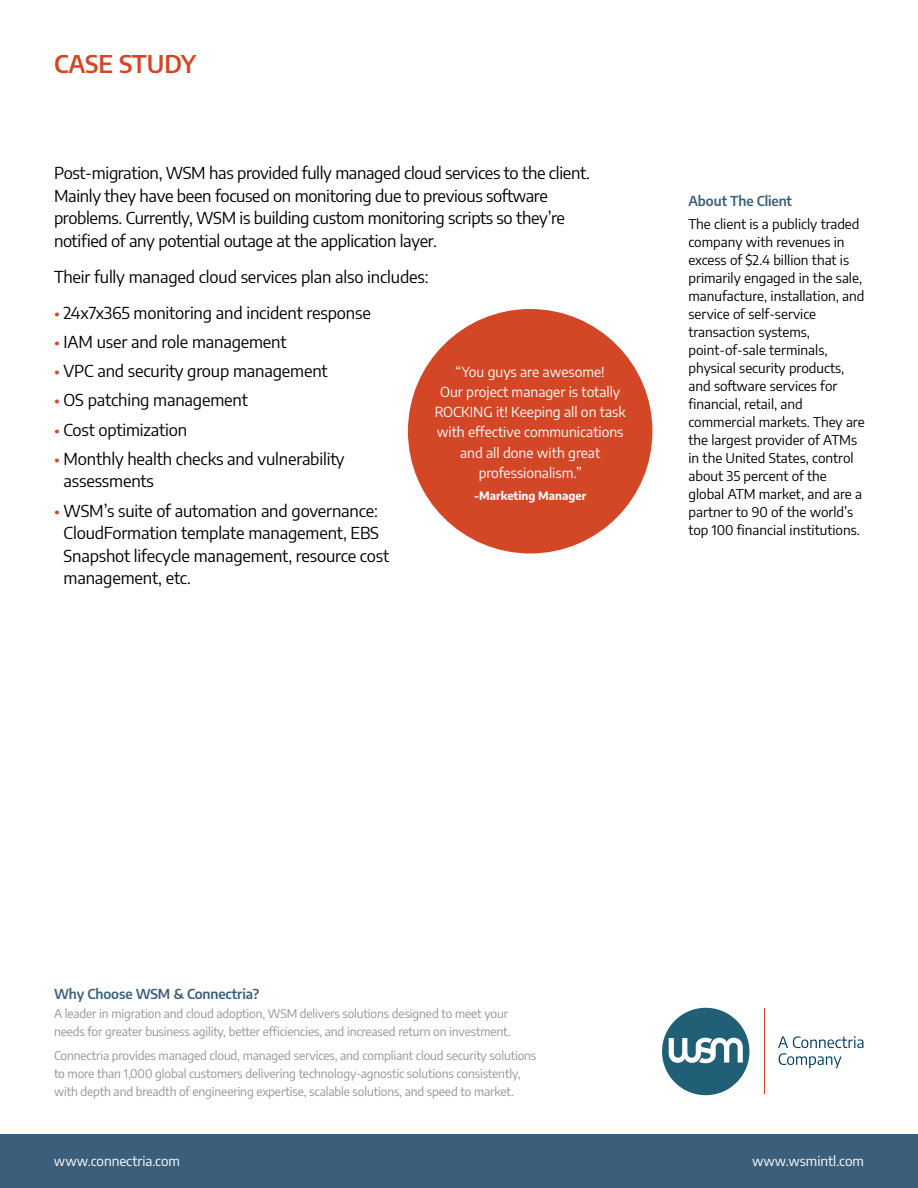
<style>
.page{position:relative;width:918px;height:1188px;background:#fff}
.page>*{position:absolute;margin:0;border:0;box-sizing:border-box;transform-origin:0 0}
.t1{font:600 24px "Encode Sans";color:#d34727}
.t2{font:16.5px/22.5px "Encode Sans";letter-spacing:-.01em;color:#000}
.t3{font:13.8px/20.1px "Encode Sans";color:#fff;text-align:center}
.t4{font:13.5px/18px "Encode Sans";color:#000}
.t5{font:600 13.5px "Encode Sans";letter-spacing:-.01em;color:#3b5f7b}
.t6{font:13.5px "Encode Sans";color:#fff}
.t7{font:12px/18px "Encode Sans";letter-spacing:-.01em;color:#929495}
.t8{font:700 11.4px "Encode Sans";color:#fff}
.s1{color:#d34727}
</style>
<div class="page">
<div style="left:408px;top:309px;width:244px;height:245px;background:#d34727;border-radius:50%"></div>
<div style="left:0;top:1134px;width:918px;height:54px;background:#3b5f7b"></div>
<div style="left:662px;top:1008px;width:87px;height:87px;background:#205f76;border-radius:50%"></div>
<svg style="left:669px;top:1038px;width:74px;height:25px"></svg>
<svg style="left:778px;top:1036px;width:85px;height:32px"></svg>
<hr style="left:764px;top:1009px;width:1px;height:85px;background:#d34727">
<h1 class="t1" style="left:54px;top:46px;width:144px">CASE STUDY</h1>
<p class="t2" style="left:54px;top:161px;width:537px">Post-migration, WSM has provided fully managed cloud services to the client.<br>Mainly they have been focused on monitoring due to previous software problems. Currently, WSM is building custom monitoring scripts so they’re notified of any potential outage at the application layer.</p>
<p class="t2" style="left:54px;top:264px;width:376px">Their fully managed cloud services plan also includes:</p>
<p class="t2" style="left:54px;top:300px;width:318px"><span class="s1">•</span> 24x7x365 monitoring and incident response</p>
<p class="t2" style="left:54px;top:330px;width:234px"><span class="s1">•</span> IAM user and role management</p>
<p class="t2" style="left:54px;top:359px;width:275px"><span class="s1">•</span> VPC and security group management</p>
<p class="t2" style="left:54px;top:388px;width:195px"><span class="s1">•</span> OS patching management</p>
<p class="t2" style="left:54px;top:417px;width:135px"><span class="s1">•</span> Cost optimization</p>
<p class="t2" style="left:64px;top:447px;width:283px;text-indent:-10px"><span class="s1">•</span> Monthly health checks and vulnerability assessments</p>
<p class="t2" style="left:64px;top:498px;width:327px;text-indent:-10px"><span class="s1">•</span> WSM’s suite of automation and governance:<br>CloudFormation template management, EBS Snapshot lifecycle management, resource cost management, etc.</p>
<p class="t3" style="left:435px;top:361px;width:192px">“You guys are awesome!<br>Our project manager is totally<br>ROCKING it! Keeping all on task with effective communications and all done with great professionalism.”</p>
<p class="t8" style="left:474px;top:487px;width:114px">-Marketing Manager</p>
<p class="t5" style="left:688px;top:191px;width:105px">About The Client</p>
<p class="t4" style="left:688px;top:215px;width:178px">The client is a publicly traded company with revenues in excess of $2.4 billion that is primarily engaged in the sale, manufacture, installation, and service of self-service transaction systems, point-of-sale terminals, physical security products, and software services for financial, retail, and commercial markets. They are the largest provider of ATMs in the United States, control about 35 percent of the global ATM market, and are a partner to 90 of the world’s top 100 financial institutions.</p>
<p class="t5" style="left:54px;top:985px;width:207px">Why Choose WSM &amp; Connectria?</p>
<p class="t7" style="left:54px;top:1004px;width:458px">A leader in migration and cloud adoption, WSM delivers solutions designed to meet your needs for greater business agility, better efficiencies, and increased return on investment.</p>
<p class="t7" style="left:54px;top:1046px;width:484px">Connectria provides managed cloud, managed services, and compliant cloud security solutions to more than 1,000 global customers delivering technology-agnostic solutions consistently, with depth and breadth of engineering expertise, scalable solutions, and speed to market.</p>
<p class="t6" style="left:54px;top:1151px;width:128px">www.connectria.com</p>
<p class="t6" style="left:752px;top:1151px;width:113px">www.wsmintl.com</p>
</div>
